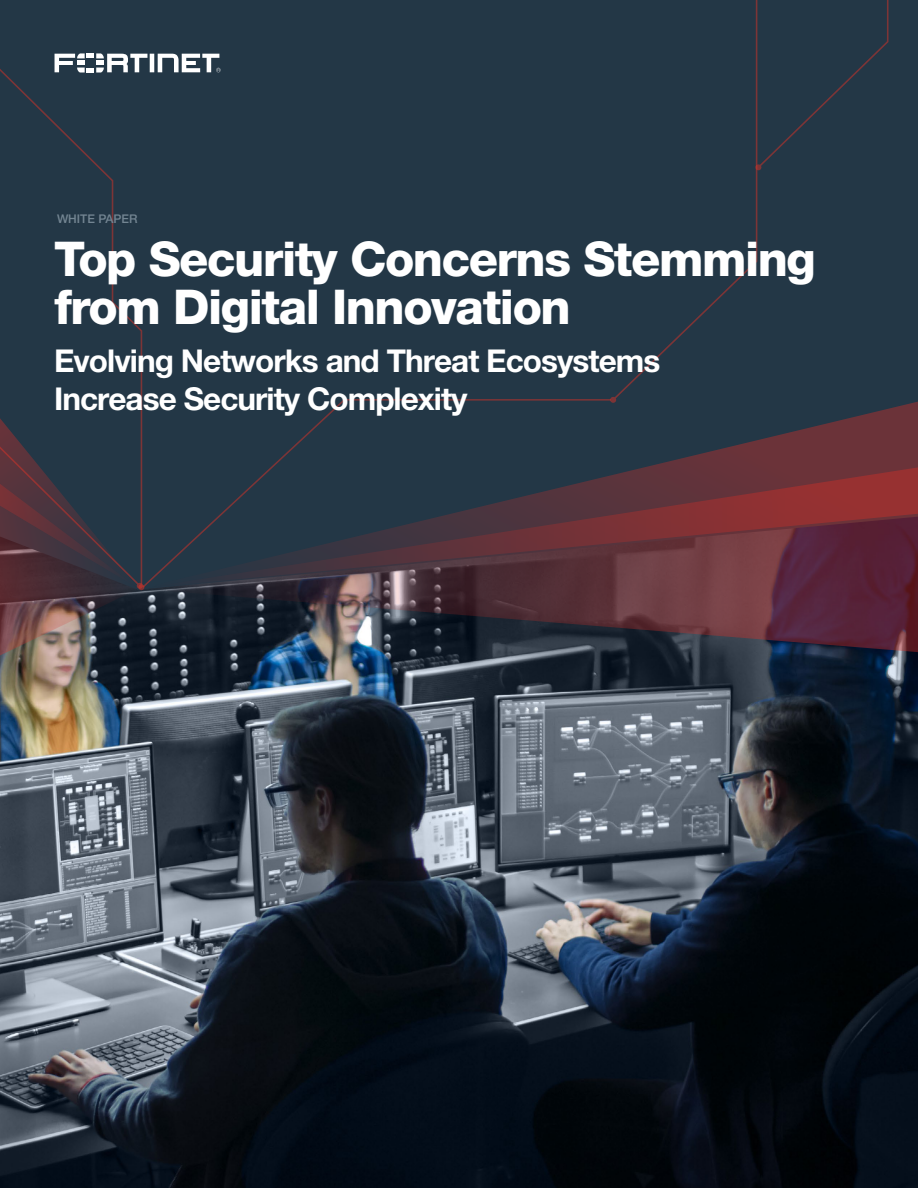
<style>
.page{position:relative;width:918px;height:1188px;background:#fff}
.page>*{position:absolute;margin:0;border:0;box-sizing:border-box;transform-origin:0 0}
.t1{font:800 48px/48px "Helvetica Neue LT Pro";letter-spacing:-.03em;color:#fff}
.t2{font:700 31.5px/37.8px "Helvetica Neue LT Pro";letter-spacing:-.03em;color:#fff}
.t3{font:500 12px "Helvetica Neue LT Pro";color:#738592}
</style>
<div class="page">
<img style="left:0;top:653px;width:918px;height:535px">
<div style="left:0;top:0;width:918px;height:398px;background:#233746"></div>
<svg style="left:55px;top:53px;width:166px;height:20px"></svg>
<svg style="left:144px;top:589px;width:774px;height:64px;background:#433340"></svg>
<svg style="left:144px;top:398px;width:774px;height:191px;background:#5f323c"></svg>
<div style="left:0;top:58px;width:143px;height:268px;background:#233746"></div>
<svg style="left:0;top:326px;width:144px;height:336px;background:#3a3a45"></svg>
<div style="left:611px;top:0;width:147px;height:402px;background:#233746"></div>
<svg style="left:610px;top:397px;width:7px;height:6px"></svg>
<svg style="left:142px;top:399px;width:469px;height:189px;background:#313643"></svg>
<div style="left:755px;top:0;width:134px;height:170px;background:#233746"></div>
<p class="t3" style="left:57px;top:212px;width:82px">WHITE PAPER</p>
<h1 class="t1" style="left:54px;top:235px;width:763px">Top Security Concerns Stemming from Digital Innovation</h1>
<p class="t2" style="left:54px;top:342px;width:608px">Evolving Networks and Threat Ecosystems<br>Increase Security Complexity</p>
</div>
